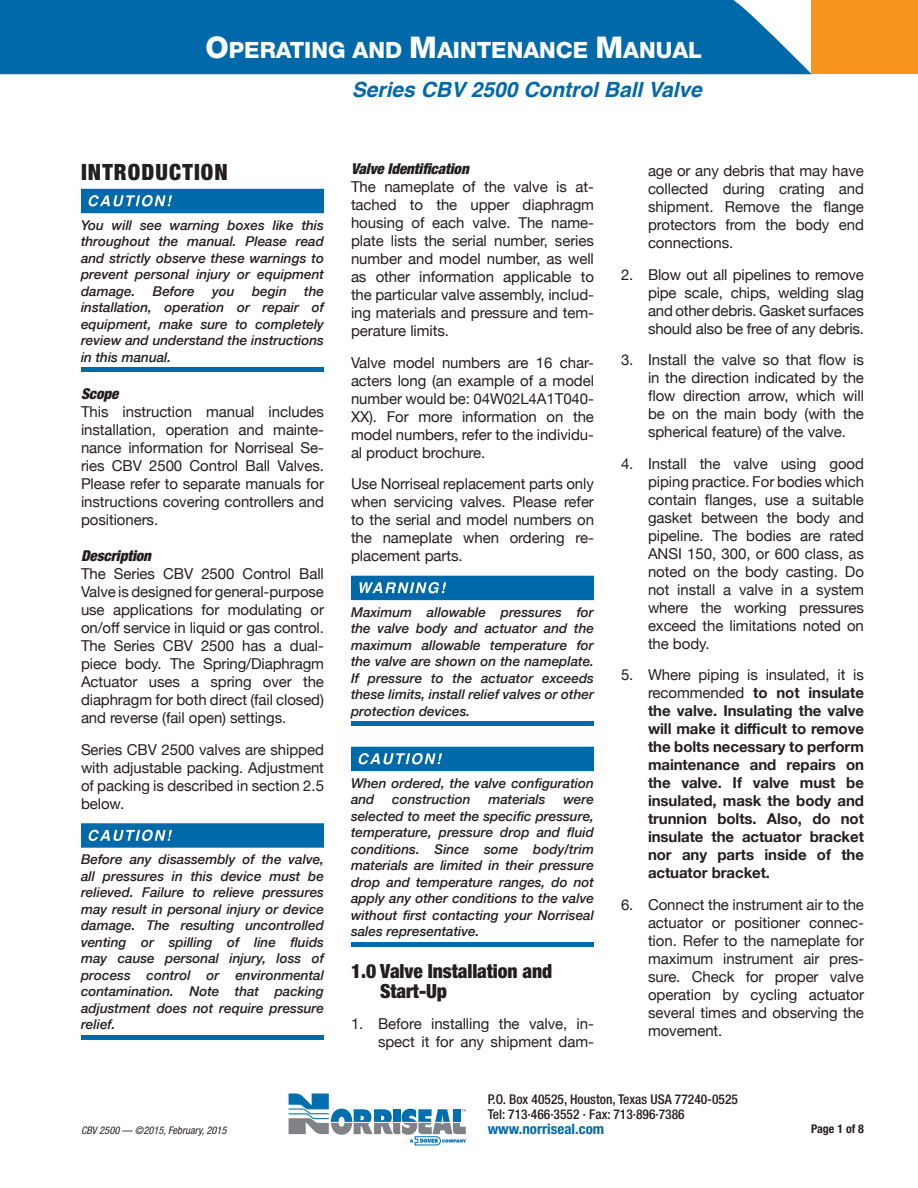
<style>
.page{position:relative;width:918px;height:1188px;background:#fff}
.page>*{position:absolute;margin:0;border:0;box-sizing:border-box;transform-origin:0 0}
.t1{font:800 22.5px "Helvetica Neue";color:#fff}
.t2{font:900 condensed 22.5px "Helvetica Neue";letter-spacing:.05em;color:#231f20}
.t3{font:italic 700 21px "Helvetica";color:#0069aa}
.t4{font:900 condensed 19.5px/19.5px "Helvetica Neue";letter-spacing:-.005em;color:#231f20}
.t5{font:15px/18px "Helvetica Neue";letter-spacing:-.005em;color:#231f20;text-align:justify}
.t6{font:700 15px/18px "Helvetica Neue";letter-spacing:-.005em;color:#231f20;text-align:justify}
.t7{font:italic 900 condensed 15px "Helvetica Neue";letter-spacing:-.005em;color:#231f20}
.t8{font:700 condensed 14.4px "Helvetica Neue";color:#0069aa;scale:1.04 1}
.t9{font:italic 500 13.5px/16.5px "Helvetica Neue";color:#231f20;text-align:justify}
.t10{font:500 condensed 13.5px/15.5px "Helvetica Neue";color:#231f20}
.t11{font:700 condensed 12px "Helvetica Neue";color:#231f20}
.t12{font:italic condensed 10.5px "Helvetica Neue";color:#231f20}
.s1{font-size:30px}
.s2{font-weight:400}
</style>
<div class="page">
<div style="left:812px;top:0;width:106px;height:74px;background:#f7941e"></div>
<div style="left:0;top:0;width:812px;height:74px;background:#0069aa"></div>
<svg style="left:289px;top:1094px;width:177px;height:51px"></svg>
<svg style="left:81px;top:189px;width:243px;height:24px;background:#0f72af"></svg>
<hr style="left:81px;top:368px;width:243px;height:4px;background:#0069aa">
<svg style="left:81px;top:823px;width:243px;height:25px;background:#1575b0"></svg>
<div style="left:81px;top:1035px;width:243px;height:5px;background:#0069aa"></div>
<svg style="left:351px;top:576px;width:243px;height:24px;background:#1273b0"></svg>
<hr style="left:351px;top:722px;width:243px;height:4px;background:#0069aa">
<svg style="left:351px;top:747px;width:243px;height:24px;background:#0f72af"></svg>
<div style="left:351px;top:942px;width:243px;height:5px;background:#0069aa"></div>
<h1 class="t1" style="left:206px;top:37px;width:498px"><span class="s1">O</span>PERATING AND <span class="s1">M</span>AINTENANCE <span class="s1">M</span>ANUAL</h1>
<h2 class="t3" style="left:352px;top:72px;width:352px">Series CBV 2500 Control Ball Valve</h2>
<h1 class="t2" style="left:81px;top:158px;width:148px">INTRODUCTION</h1>
<p class="t9" style="left:81px;top:216px;width:245px">You will see warning boxes like this throughout the manual. Please read and strictly observe these warnings to prevent personal injury or equipment damage.</p>
<p class="t9" style="left:81px;top:282px;width:245px;text-indent:223px">the installation, operation or repair of equipment, make sure to completely review and understand the instructions in this manual.</p>
<p class="t7" style="left:81px;top:385px;width:39px">Scope</p>
<p class="t5" style="left:81px;top:404px;width:245px">This instruction manual includes installation, operation and mainte&shy;nance information for Norriseal Se&shy;ries CBV 2500 Control Ball Valves.<br>Please refer to separate manuals for instructions covering controllers and positioners.</p>
<p class="t7" style="left:81px;top:547px;width:72px">Description</p>
<p class="t5" style="left:81px;top:566px;width:245px">The Series CBV 2500 Control Ball Valve is designed for general-purpose use applications for modulating or on/off service in liquid or gas control.<br>The Series CBV 2500 has a dual&shy;piece body. The Spring/Diaphragm Actuator uses a spring over the diaphragm for both direct (fail closed) and reverse (fail open) settings.</p>
<p class="t5" style="left:81px;top:741px;width:245px">Series CBV 2500 valves are shipped with adjustable packing. Adjustment of packing is described in section 2.5 below.</p>
<p class="t9" style="left:153px;top:282px;width:43px">Before</p>
<p class="t9" style="left:212px;top:282px;width:24px">you</p>
<p class="t9" style="left:252px;top:282px;width:36px">begin</p>
<p class="t9" style="left:81px;top:850px;width:245px">Before any disassembly of the valve, all pressures in this device must be relieved. Failure to relieve pressures may result in personal injury or device damage. The resulting uncontrolled venting or spilling of line fluids may cause personal injury, loss of process control or environmental contamination. Note that packing adjustment does not require pressure relief.</p>
<p class="t12" style="left:81px;top:1124px;width:147px">CBV 2500 — ©2015, February, 2015</p>
<p class="t7" style="left:351px;top:160px;width:119px">Valve Identification</p>
<p class="t5" style="left:351px;top:179px;width:245px">The nameplate of the valve is at&shy;tached to the upper diaphragm housing of each valve. The name&shy;plate lists the serial number, series number and model number, as well as other information applicable to the particular valve assembly, includ&shy;ing materials and pressure and tem&shy;perature limits.</p>
<p class="t5" style="left:351px;top:354px;width:245px">Valve model numbers are 16 char&shy;acters long (an example of a model number would be: 04W02L4A1T040- XX). For more information on the model numbers, refer to the individu&shy;al product brochure.</p>
<p class="t5" style="left:351px;top:476px;width:245px">Use Norriseal replacement parts only when servicing valves. Please refer to the serial and model numbers on the nameplate when ordering re&shy;placement parts.</p>
<p class="t9" style="left:351px;top:603px;width:245px">Maximum allowable pressures for the valve body and actuator and the maximum allowable temperature for the valve are shown on the nameplate.<br>If pressure to the actuator exceeds these limits, install relief valves or other protection devices.</p>
<p class="t9" style="left:351px;top:774px;width:245px">When ordered, the valve configuration and</p>
<p class="t9" style="left:392px;top:790px;width:80px">construction</p>
<p class="t9" style="left:488px;top:790px;width:59px">materials</p>
<p class="t9" style="left:351px;top:790px;width:245px;text-indent:212px">were selected to meet the specific pressure, temperature, pressure drop and fluid conditions. Since some body/trim materials are limited in their pressure drop and temperature ranges, do not apply any other conditions to the valve without first contacting your Norriseal sales representative.</p>
<h3 class="t4" style="left:380px;top:961px;width:174px;text-indent:-29px">1.0 Valve Installation and<br>Start-Up</h3>
<p class="t5" style="left:351px;top:1016px;width:244px;text-align:right">1. Before installing the valve, in&shy;spect it for any shipment dam-</p>
<p class="t5" style="left:648px;top:163px;width:218px">age or any debris that may have collected during crating and shipment. Remove the flange protectors from the body end connections.</p>
<p class="t5" style="left:648px;top:266px;width:218px;text-indent:-27px">2. Blow out all pipelines to remove pipe scale, chips, welding slag and other debris. Gasket surfaces should also be free of any debris.</p>
<p class="t5" style="left:648px;top:352px;width:218px;text-indent:-27px">3. Install the valve so that flow is in the direction indicated by the flow direction arrow, which will be on the main body (with the spherical feature) of the valve.</p>
<p class="t5" style="left:648px;top:455px;width:218px;text-indent:-27px">4. Install the valve using good piping practice. For bodies which contain flanges, use a suitable gasket between the body and pipeline. The bodies are rated ANSI 150, 300, or 600 class, as noted on the body casting. Do not install a valve in a system where the working pressures exceed the limitations noted on the body.</p>
<p class="t6" style="left:648px;top:666px;width:218px;text-indent:-27px"><span class="s2">5. Where piping is insulated, it is recommended</span> to not insulate the valve. Insulating the valve will make it difficult to remove the bolts necessary to perform maintenance and repairs on the valve. If valve must be insulated, mask the body and trunnion bolts. Also, do not insulate the actuator bracket nor any parts inside of the actuator bracket.</p>
<p class="t5" style="left:648px;top:896px;width:218px;text-indent:-27px">6. Connect the instrument air to the actuator or positioner connec&shy;tion. Refer to the nameplate for maximum instrument air pres&shy;sure. Check for proper valve operation by cycling actuator several times and observing the movement.</p>
<p class="t10" style="left:488px;top:1091px;width:252px">P.O. Box 40525, Houston, Texas USA 77240-0525<br>Tel: 713·466·3552 · Fax: 713·896·7386</p>
<p class="t8" style="left:488px;top:1120px;width:114px">www.norriseal.com</p>
<p class="t11" style="left:811px;top:1122px;width:54px">Page 1 of 8</p>
</div>
